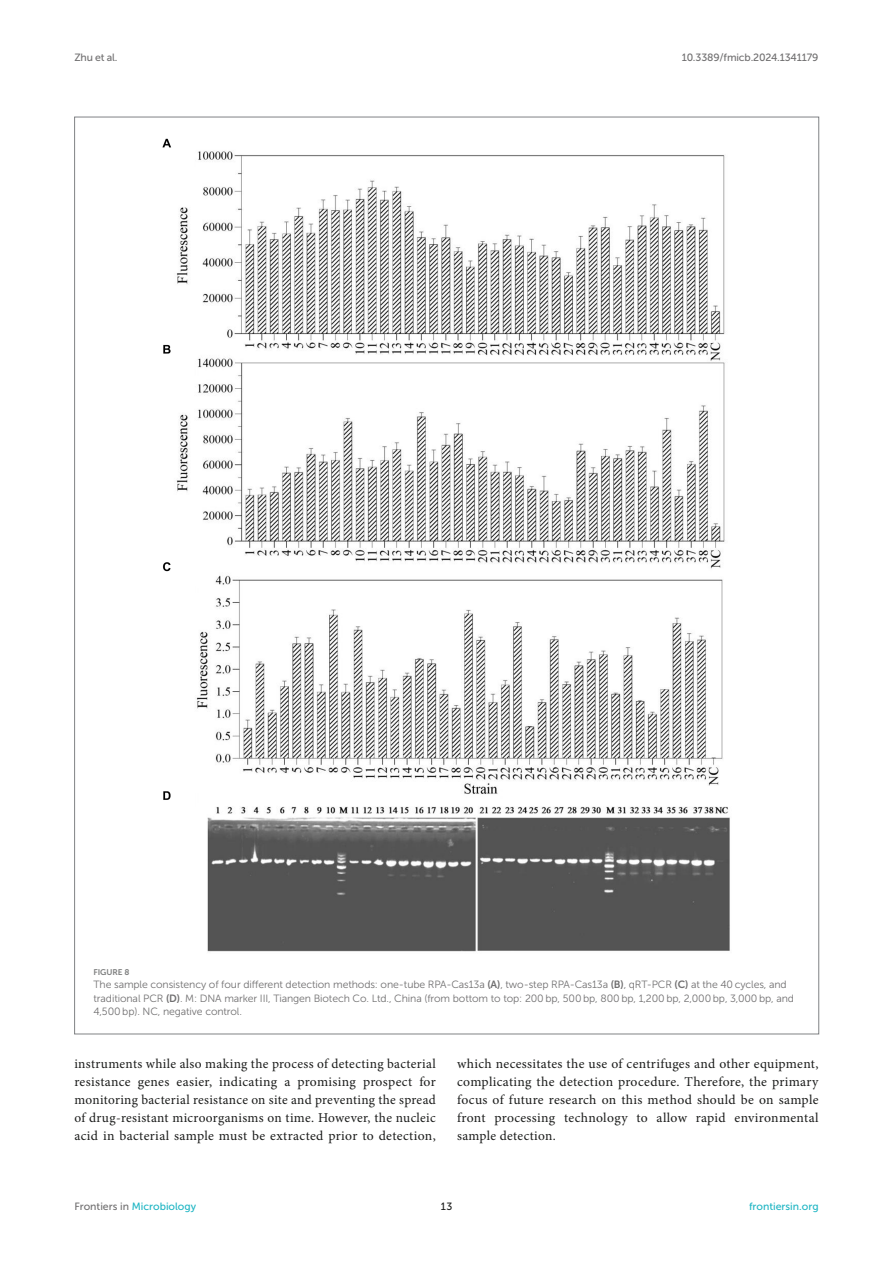
<style>
.page{position:relative;width:893px;height:1263px;background:#fff}
.page>*{position:absolute;margin:0;border:0;box-sizing:border-box;transform-origin:0 0}
.TEXT_FLUSH{font:13.5px/18px "Minion Pro";letter-spacing:.025em;color:#1b1c1b;text-align:justify}
.FIG_LEG{font:10.5px/13.5px "Museo Sans 300";letter-spacing:-.01em;color:#706f70}
.t1{font:10.5px "Museo Sans 500";color:#1db5c3}
.t2{font:10.5px "Museo Sans 500";letter-spacing:-.015em;color:#706f70}
.t3{font:10.5px "Museo Sans 500";color:#1b1c1b}
.FIG_HD{font:8.25px "Museo Sans 700";letter-spacing:-.01em;color:#7e7f7f}
.s1{font-family:"Museo Sans 700"}
.s2{color:#706f70}
</style>
<div class="page">
<img style="left:162px;top:138px;width:568px;height:814px">
<p class="t2" style="left:74px;top:51px;width:45px">Zhu et al.</p>
<p class="t2" style="left:682px;top:51px;width:138px">10.3389/fmicb.2024.1341179</p>
<p class="FIG_HD" style="left:94px;top:967px;width:37px">FIGURE 8</p>
<p class="FIG_LEG" style="left:94px;top:978px;width:702px">The sample consistency of four different detection methods: one-tube RPA-Cas13a <span class="s1">(A)</span>, two-step RPA-Cas13a <span class="s1">(B)</span>, qRT-PCR <span class="s1">(C)</span> at the 40 cycles, and traditional PCR <span class="s1">(D)</span>. M: DNA marker III, Tiangen Biotech Co. Ltd., China (from bottom to top: 200 bp, 500 bp, 800 bp, 1,200 bp, 2,000 bp, 3,000 bp, and<br>4,500 bp). NC, negative control.</p>
<p class="TEXT_FLUSH" style="left:74px;top:1055px;width:363px">instruments while also making the process of detecting bacterial resistance genes easier, indicating a promising prospect for monitoring bacterial resistance on site and preventing the spread of drug-resistant microorganisms on time. However, the nucleic acid in bacterial sample must be extracted prior to detection,</p>
<p class="TEXT_FLUSH" style="left:457px;top:1055px;width:363px">which necessitates the use of centrifuges and other equipment, complicating the detection procedure. Therefore, the primary focus of future research on this method should be on sample front processing technology to allow rapid environmental sample detection.</p>
<p class="t1" style="left:74px;top:1200px;width:123px"><span class="s2">Frontiers in</span> Microbiology</p>
<p class="t3" style="left:441px;top:1200px;width:13px">13</p>
<p class="t1" style="left:749px;top:1200px;width:71px">frontiersin.org</p>
</div>
